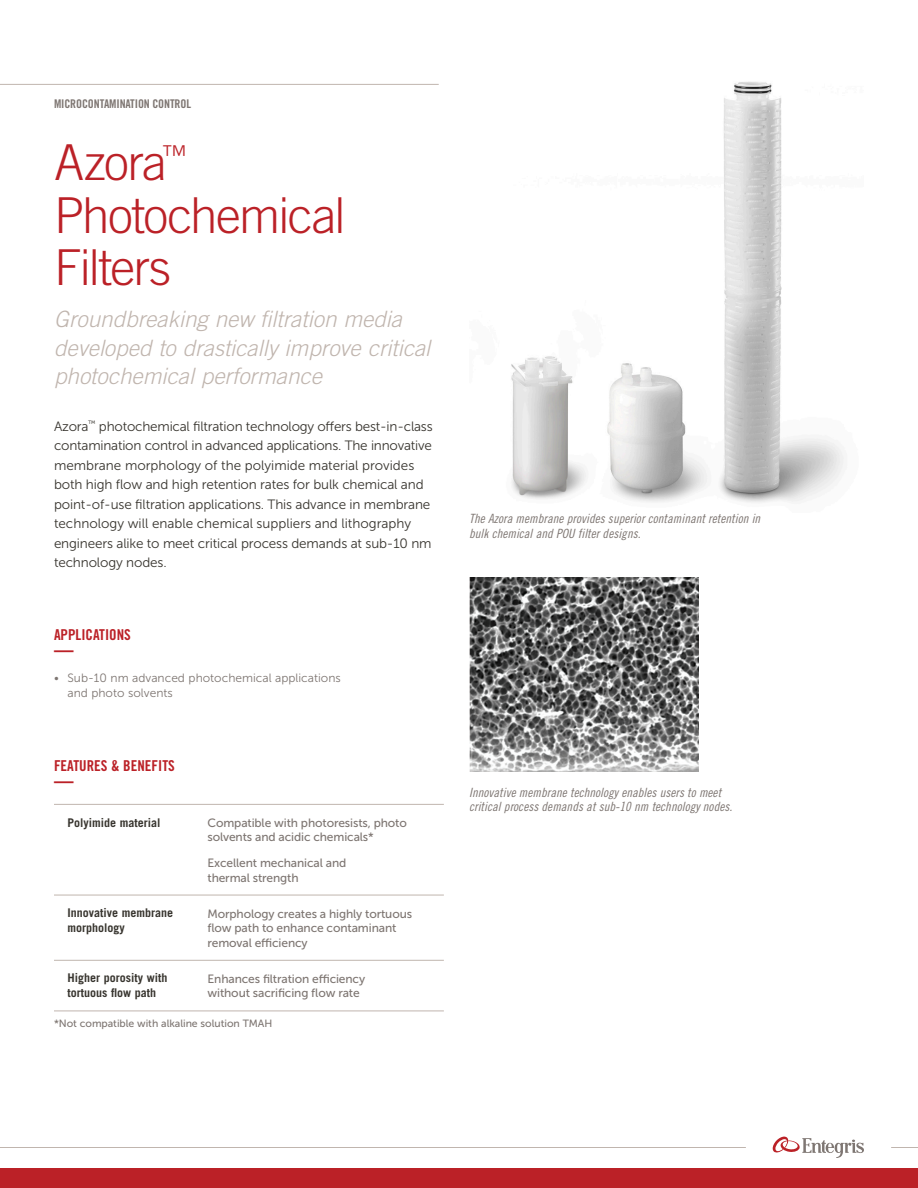
<style>
.page{position:relative;width:918px;height:1188px;background:#fff}
.page>*{position:absolute;margin:0;border:0;box-sizing:border-box;transform-origin:0 0}
.t1{font:300 49.5px/52.5px "Trade Gothic LT Std";letter-spacing:-.03em;color:#bb2127}
.t2{font:italic 300 22.5px/28.5px "Trade Gothic LT Std";color:#c0b5ae}
.t3{font:700 expanded 20.25px "Trade Gothic LT Std";color:#bb2127;scale:.96 1}
.t4{font:15px "Trade Gothic LT Std Bd Cn 20";color:#bb2127}
.t5{font:13.5px/19.5px "Museo Sans 300";letter-spacing:-.01em;color:#38352f}
.t6{font:12.75px/14.7px "Trade Gothic LT Std Cn 18 Obl";letter-spacing:.005em;color:#7e7672}
.t7{font:12px/14.7px "Museo Sans 500";letter-spacing:-.01em;color:#7e7672}
.t8{font:700 12px/14.7px "Trade Gothic LT Std";color:#38352f}
.t9{font:12px/15px "Museo Sans 300";color:#7e7672}
.t10{font:12px "Trade Gothic LT Std Bd Cn 20";letter-spacing:-.01em;color:#7e7672}
.t11{font:10.5px "Museo Sans 500";letter-spacing:-.005em;color:#7e7672}
</style>
<div class="page">
<div style="left:0;top:1168px;width:918px;height:20px;background:#bb2127"></div>
<hr style="left:0;top:84px;width:439px;height:1px;background:#c0b5ae">
<svg style="left:891px;top:1147px;width:27px;height:1px"></svg>
<hr style="left:0;top:1147px;width:746px;height:1px;background:#c0b5ae">
<svg style="left:773px;top:1137px;width:91px;height:21px"></svg>
<img style="left:511px;top:81px;width:333px;height:422px">
<hr style="left:54px;top:895px;width:140px;height:1px;background:#c0b5ae">
<hr style="left:54px;top:960px;width:140px;height:1px;background:#c0b5ae">
<hr style="left:54px;top:804px;width:140px;height:1px;background:#c0b5ae">
<hr style="left:194px;top:804px;width:250px;height:1px;background:#c0b5ae">
<hr style="left:54px;top:1011px;width:140px;height:1px;background:#c0b5ae">
<hr style="left:194px;top:1011px;width:250px;height:1px;background:#c0b5ae">
<hr style="left:194px;top:895px;width:250px;height:1px;background:#c0b5ae">
<hr style="left:194px;top:960px;width:250px;height:1px;background:#c0b5ae">
<img style="left:469px;top:578px;width:230px;height:193px">
<p class="t10" style="left:54px;top:97px;width:139px">MICROCONTAMINATION CONTROL</p>
<h1 class="t1" style="left:54px;top:136px;width:293px">Azora<sup>™<br></sup>Photochemical<br>Filters</h1>
<h2 class="t2" style="left:54px;top:305px;width:378px">Groundbreaking new filtration media developed to drastically improve critical photochemical performance</h2>
<p class="t5" style="left:54px;top:416px;width:380px">Azora<sup>™</sup> photochemical filtration technology offers best-in-class contamination control in advanced applications. The innovative membrane morphology of the polyimide material provides both high flow and high retention rates for bulk chemical and point-of-use filtration applications. This advance in membrane technology will enable chemical suppliers and lithography engineers alike to meet critical process demands at sub-10 nm technology nodes.</p>
<p class="t4" style="left:54px;top:626px;width:78px">APPLICATIONS</p>
<h3 class="t3" style="left:54px;top:636px;width:22px">—</h3>
<p class="t9" style="left:68px;top:670px;width:275px;text-indent:-14px">• Sub-10 nm advanced photochemical applications and photo solvents</p>
<p class="t4" style="left:54px;top:757px;width:122px">FEATURES &amp; BENEFITS</p>
<h3 class="t3" style="left:54px;top:767px;width:22px">—</h3>
<p class="t8" style="left:68px;top:815px;width:95px">Polyimide material</p>
<p class="t7" style="left:207px;top:815px;width:201px">Compatible with photoresists, photo solvents and acidic chemicals*</p>
<p class="t7" style="left:207px;top:855px;width:140px">Excellent mechanical and thermal strength</p>
<p class="t8" style="left:68px;top:905px;width:107px">Innovative membrane morphology</p>
<p class="t7" style="left:207px;top:906px;width:206px">Morphology creates a highly tortuous flow path to enhance contaminant removal efficiency</p>
<p class="t8" style="left:68px;top:971px;width:102px">Higher porosity with tortuous flow path</p>
<p class="t7" style="left:207px;top:971px;width:159px">Enhances filtration efficiency without sacrificing flow rate</p>
<p class="t11" style="left:54px;top:1018px;width:220px">*Not compatible with alkaline solution TMAH</p>
<p class="t6" style="left:469px;top:512px;width:293px">The Azora membrane provides superior contaminant retention in bulk chemical and POU filter designs.</p>
<p class="t6" style="left:469px;top:785px;width:265px">Innovative membrane technology enables users to meet critical process demands at sub-10 nm technology nodes.</p>
</div>
